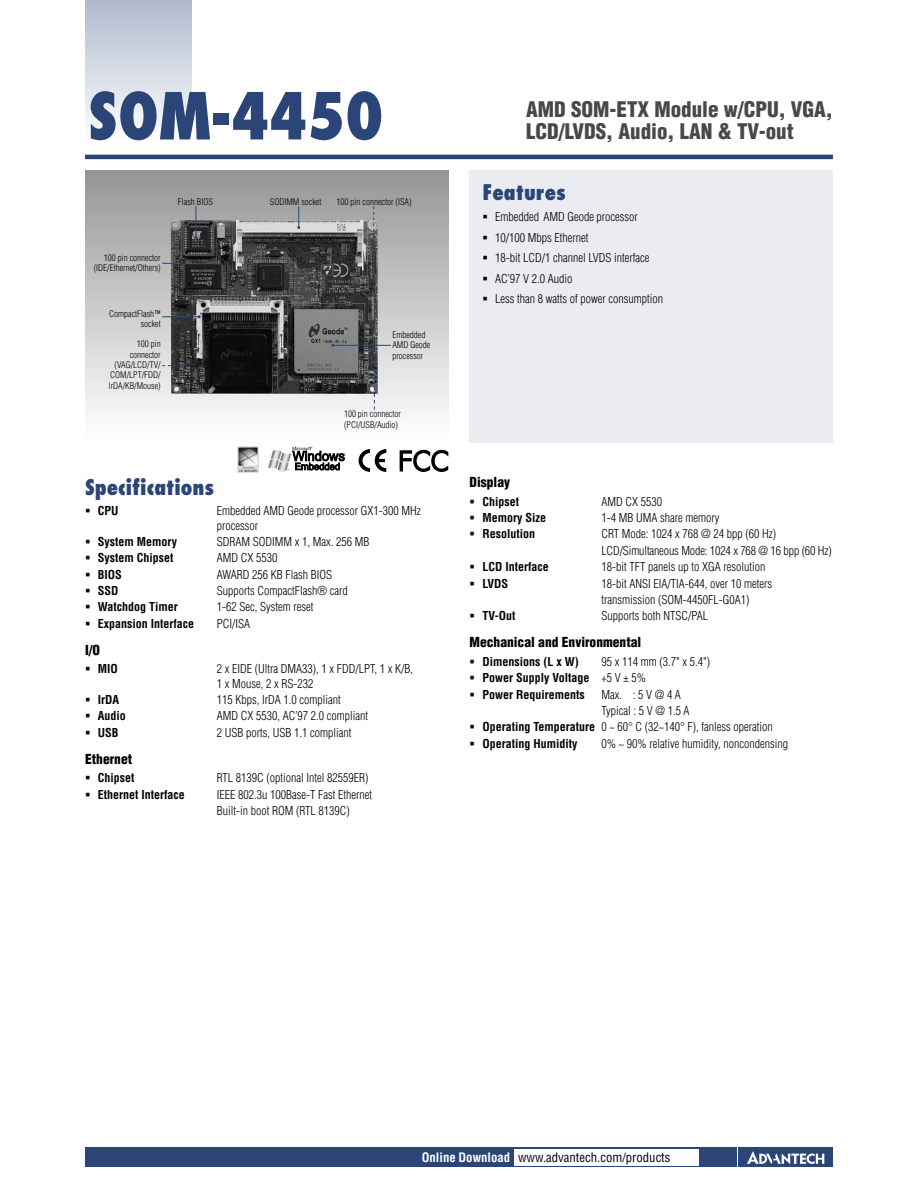
<style>
.page{position:relative;width:918px;height:1188px;background:#fff}
.page>*{position:absolute;margin:0;border:0;box-sizing:border-box;transform-origin:0 0}
.t1{font:800 condensed 63px "Futura";color:#2b4578}
.t2{font:900 condensed 21px/22.5px "Helvetica";color:#484848}
.t3{font:800 condensed 21px "Futura";color:#2b4578}
.t4{font:900 condensed 13.5px "Helvetica";color:#000}
.t5{font:condensed 12.75px "Helvetica";color:#000}
.t6{font:300 condensed 12px/16.4px "Helvetica";color:#000}
.t7{font:700 condensed 12px "Helvetica";color:#000}
.t8{font:300 condensed 9px/10.4px "Helvetica";color:#000;text-align:right}
.s1{font-weight:300}
.s2{font-weight:700}
.s3{font-weight:700;color:#fff}
</style>
<div class="page">
<div style="left:85px;top:1147px;width:651px;height:20px;background:#2b4578"></div>
<div style="left:738px;top:1147px;width:95px;height:20px;background:#2b4578"></div>
<svg style="left:747px;top:1151px;width:77px;height:13px"></svg>
<div style="left:514px;top:1149px;width:184px;height:16px;background:#fff"></div>
<hr style="left:85px;top:155px;width:748px;height:4px;background:#2b4578">
<div style="left:470px;top:170px;width:363px;height:272px;background:#eaecf1"></div>
<div style="left:85px;top:0;width:106px;height:143px;background:linear-gradient(to bottom,#b0bacd,#fff)"></div>
<div style="left:85px;top:170px;width:363px;height:272px;background:linear-gradient(to bottom,#969696,#fff)"></div>
<svg style="left:359px;top:449px;width:27px;height:23px"></svg>
<svg style="left:400px;top:450px;width:48px;height:22px"></svg>
<svg style="left:268px;top:447px;width:78px;height:25px"></svg>
<img style="left:171px;top:220px;width:207px;height:174px">
<svg style="left:372px;top:206px;width:3px;height:56px"></svg>
<svg style="left:297px;top:206px;width:3px;height:23px"></svg>
<hr style="left:196px;top:206px;width:1px;height:32px;background:#2b4578">
<svg style="left:162px;top:262px;width:14px;height:3px"></svg>
<svg style="left:162px;top:364px;width:22px;height:3px"></svg>
<svg style="left:373px;top:360px;width:3px;height:50px"></svg>
<hr style="left:333px;top:345px;width:58px;height:1px;background:#2b4578">
<hr style="left:162px;top:316px;width:37px;height:1px;background:#2b4578">
<img style="left:238px;top:446px;width:20px;height:27px">
<h1 class="t1" style="left:88px;top:76px;width:297px">SOM-4450</h1>
<h2 class="t2" style="left:526px;top:98px;width:308px">AMD SOM-ETX Module w/CPU, VGA,<br>LCD/LVDS, Audio, LAN &amp; TV-out</h2>
<p class="t8" style="left:178px;top:196px;width:36px">Flash BIOS</p>
<p class="t8" style="left:94px;top:252px;width:68px">100 pin connector (IDE/Ethernet/Others)</p>
<p class="t8" style="left:109px;top:308px;width:53px">CompactFlash™ socket</p>
<p class="t8" style="left:109px;top:339px;width:54px">100 pin connector (VAG/LCD/TV/<br>COM/LPT/FDD/<br>IrDA/KB/Mouse)</p>
<p class="t8" style="left:270px;top:196px;width:53px">SODIMM socket</p>
<p class="t8" style="left:337px;top:196px;width:76px">100 pin connector (ISA)</p>
<p class="t8" style="left:392px;top:329px;width:39px;text-align:left">Embedded<br>AMD Geode processor</p>
<p class="t8" style="left:344px;top:409px;width:58px;text-align:left">100 pin connector (PCI/USB/Audio)</p>
<h2 class="t3" style="left:85px;top:473px;width:131px">Specifications</h2>
<p class="t7" style="left:85px;top:504px;width:35px">▪ CPU</p>
<p class="t6" style="left:217px;top:504px;width:205px;line-height:14.2px">Embedded AMD Geode processor GX1-300 MHz processor</p>
<p class="t7" style="left:85px;top:534px;width:93px">▪ System Memory</p>
<p class="t6" style="left:217px;top:533px;width:154px">SDRAM SODIMM x 1, Max. 256 MB</p>
<p class="t7" style="left:85px;top:551px;width:90px">▪ System Chipset</p>
<p class="t6" style="left:217px;top:550px;width:62px">AMD CX 5530</p>
<p class="t7" style="left:85px;top:567px;width:38px">▪ BIOS</p>
<p class="t6" style="left:217px;top:566px;width:117px">AWARD 256 KB Flash BIOS</p>
<p class="t7" style="left:85px;top:583px;width:35px">▪ SSD</p>
<p class="t6" style="left:217px;top:582px;width:132px">Supports CompactFlash® card</p>
<p class="t7" style="left:85px;top:600px;width:94px">▪ Watchdog Timer</p>
<p class="t6" style="left:217px;top:599px;width:98px">1-62 Sec, System reset</p>
<p class="t7" style="left:85px;top:616px;width:111px">▪ Expansion Interface</p>
<p class="t6" style="left:217px;top:615px;width:35px">PCI/ISA</p>
<p class="t4" style="left:85px;top:642px;width:17px">I/O</p>
<p class="t7" style="left:85px;top:662px;width:34px">▪ MIO</p>
<p class="t6" style="left:217px;top:662px;width:198px;line-height:14.2px">2 x EIDE (Ultra DMA33), 1 x FDD/LPT, 1 x K/B,<br>1 x Mouse, 2 x RS-232</p>
<p class="t7" style="left:85px;top:692px;width:36px">▪ IrDA</p>
<p class="t6" style="left:217px;top:691px;width:125px">115 Kbps, IrDA 1.0 compliant</p>
<p class="t7" style="left:85px;top:709px;width:42px">▪ Audio</p>
<p class="t6" style="left:217px;top:708px;width:153px">AMD CX 5530, AC’97 2.0 compliant</p>
<p class="t7" style="left:85px;top:725px;width:35px">▪ USB</p>
<p class="t6" style="left:217px;top:724px;width:136px">2 USB ports, USB 1.1 compliant</p>
<p class="t4" style="left:85px;top:751px;width:49px">Ethernet</p>
<p class="t7" style="left:85px;top:771px;width:51px">▪ Chipset</p>
<p class="t6" style="left:217px;top:770px;width:153px">RTL 8139C (optional Intel 82559ER)</p>
<p class="t7" style="left:85px;top:787px;width:101px">▪ Ethernet Interface</p>
<p class="t6" style="left:217px;top:786px;width:157px">IEEE 802.3u 100Base-T Fast Ethernet<br>Built-in boot ROM (RTL 8139C)</p>
<h2 class="t3" style="left:482px;top:178px;width:85px">Features</h2>
<p class="t6" style="left:482px;top:208px;width:157px">▪ Embedded AMD Geode processor</p>
<p class="t6" style="left:482px;top:229px;width:108px">▪ 10/100 Mbps Ethernet</p>
<p class="t6" style="left:482px;top:250px;width:169px">▪ 18-bit LCD/1 channel LVDS interface</p>
<p class="t6" style="left:482px;top:270px;width:91px">▪ AC’97 V 2.0 Audio</p>
<p class="t6" style="left:482px;top:291px;width:182px">▪ Less than 8 watts of power consumption</p>
<p class="t4" style="left:470px;top:474px;width:42px">Display</p>
<p class="t7" style="left:470px;top:494px;width:51px">▪ Chipset</p>
<p class="t6" style="left:601px;top:493px;width:62px">AMD CX 5530</p>
<p class="t7" style="left:470px;top:510px;width:78px">▪ Memory Size</p>
<p class="t6" style="left:601px;top:509px;width:120px">1-4 MB UMA share memory</p>
<p class="t7" style="left:470px;top:527px;width:67px">▪ Resolution</p>
<p class="t6" style="left:601px;top:526px;width:232px">CRT Mode: 1024 x 768 @ 24 bpp (60 Hz)<br>LCD/Simultaneous Mode: 1024 x 768 @ 16 bpp (60 Hz)</p>
<p class="t7" style="left:470px;top:560px;width:81px">▪ LCD Interface</p>
<p class="t6" style="left:601px;top:559px;width:165px">18-bit TFT panels up to XGA resolution</p>
<p class="t7" style="left:470px;top:576px;width:40px">▪ LVDS</p>
<p class="t6" style="left:601px;top:575px;width:172px">18-bit ANSI EIA/TIA-644, over 10 meters transmission (SOM-4450FL-G0A1)</p>
<p class="t7" style="left:470px;top:609px;width:47px">▪ TV-Out</p>
<p class="t6" style="left:601px;top:608px;width:108px">Supports both NTSC/PAL</p>
<p class="t4" style="left:470px;top:634px;width:173px">Mechanical and Environmental</p>
<p class="t7" style="left:470px;top:654px;width:111px">▪ Dimensions (L x W)</p>
<p class="t6" style="left:601px;top:653px;width:110px">95 x 114 mm (3.7" x 5.4")</p>
<p class="t7" style="left:470px;top:671px;width:178px">▪ Power Supply Voltage <span class="s1">+5 V ± 5%</span></p>
<p class="t7" style="left:470px;top:687px;width:117px">▪ Power Requirements</p>
<p class="t6" style="left:601px;top:686px;width:90px">Max. : 5 V @ 4 A<br>Typical : 5 V @ 1.5 A</p>
<p class="t6" style="left:470px;top:719px;width:305px">▪ <span class="s2">Operating Temperature</span> 0 ~ 60° C (32~140° F), fanless operation</p>
<p class="t7" style="left:470px;top:736px;width:109px">▪ Operating Humidity</p>
<p class="t6" style="left:601px;top:735px;width:188px">0% ~ 90% relative humidity, noncondensing</p>
<p class="t5" style="left:422px;top:1150px;width:250px"><span class="s3">Online Download</span> www.advantech.com/products</p>
</div>
